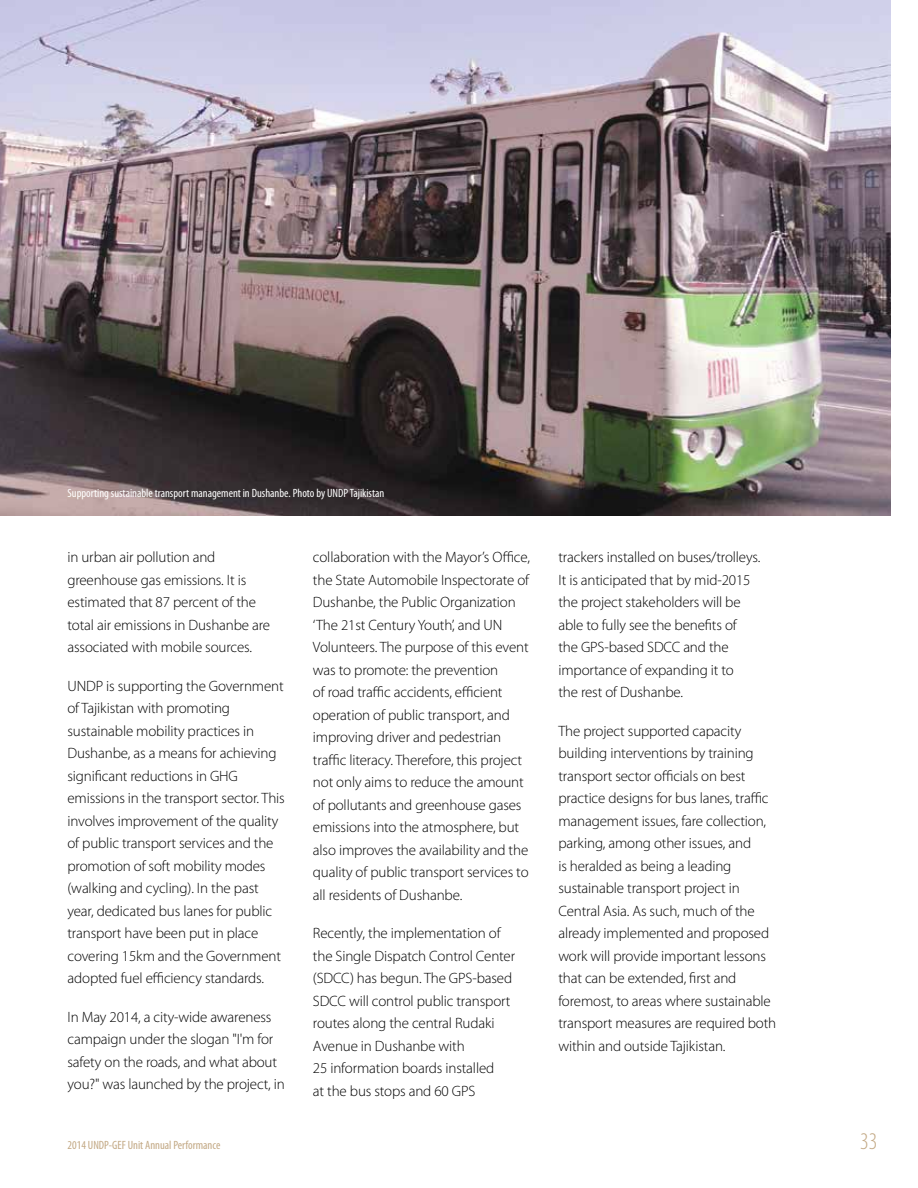
<style>
.page{position:relative;width:918px;height:1188px;background:#fff}
.page>*{position:absolute;margin:0;border:0;box-sizing:border-box;transform-origin:0 0}
.t1{font:300 condensed 24px "Myriad Pro";color:#c3a985}
.t2{font:300 15px/22.5px "Myriad Pro";letter-spacing:-.01em;color:#000}
.t3{font:condensed 12px "Myriad Pro";color:#fff}
.t4{font:condensed 12px "Myriad Pro";color:#c3a985}
</style>
<div class="page">
<img style="left:0;top:0;width:891px;height:515px">
<p class="t3" style="left:68px;top:485px;width:318px">Supporting sustainable transport management in Dushanbe. Photo by UNDP Tajikistan</p>
<p class="t2" style="left:68px;top:546px;width:204px">in urban air pollution and greenhouse gas emissions. It is estimated that 87 percent of the total air emissions in Dushanbe are associated with mobile sources.</p>
<p class="t2" style="left:68px;top:674px;width:219px">UNDP is supporting the Government of Tajikistan with promoting sustainable mobility practices in Dushanbe, as a means for achieving significant reductions in GHG emissions in the transport sector. This involves improvement of the quality of public transport services and the promotion of soft mobility modes (walking and cycling). In the past year, dedicated bus lanes for public transport have been put in place covering 15km and the Government adopted fuel efficiency standards.</p>
<p class="t2" style="left:68px;top:1006px;width:219px">In May 2014, a city-wide awareness campaign under the slogan "I'm for safety on the roads, and what about you?" was launched by the project, in</p>
<p class="t2" style="left:313px;top:546px;width:219px">collaboration with the Mayor’s Office, the State Automobile Inspectorate of Dushanbe, the Public Organization ‘The 21st Century Youth’, and UN Volunteers. The purpose of this event was to promote: the prevention<br>of road traffic accidents, efficient operation of public transport, and improving driver and pedestrian traffic literacy. Therefore, this project not only aims to reduce the amount of pollutants and greenhouse gases emissions into the atmosphere, but also improves the availability and the quality of public transport services to all residents of Dushanbe.</p>
<p class="t2" style="left:313px;top:922px;width:204px">Recently, the implementation of the Single Dispatch Control Center (SDCC) has begun. The GPS-based<br>SDCC will control public transport routes along the central Rudaki<br>Avenue in Dushanbe with<br>25 information boards installed<br>at the bus stops and 60 GPS</p>
<p class="t2" style="left:558px;top:546px;width:204px">trackers installed on buses/trolleys.<br>It is anticipated that by mid-2015 the project stakeholders will be able to fully see the benefits of<br>the GPS-based SDCC and the importance of expanding it to<br>the rest of Dushanbe.</p>
<p class="t2" style="left:558px;top:719px;width:219px">The project supported capacity building interventions by training transport sector officials on best practice designs for bus lanes, traffic management issues, fare collection, parking, among other issues, and<br>is heralded as being a leading sustainable transport project in Central Asia. As such, much of the already implemented and proposed work will provide important lessons that can be extended, first and foremost, to areas where sustainable transport measures are required both within and outside Tajikistan.</p>
<p class="t4" style="left:68px;top:1138px;width:154px">2014 UNDP-GEF Unit Annual Performance</p>
<h1 class="t1" style="left:860px;top:1128px;width:19px">33</h1>
</div>
